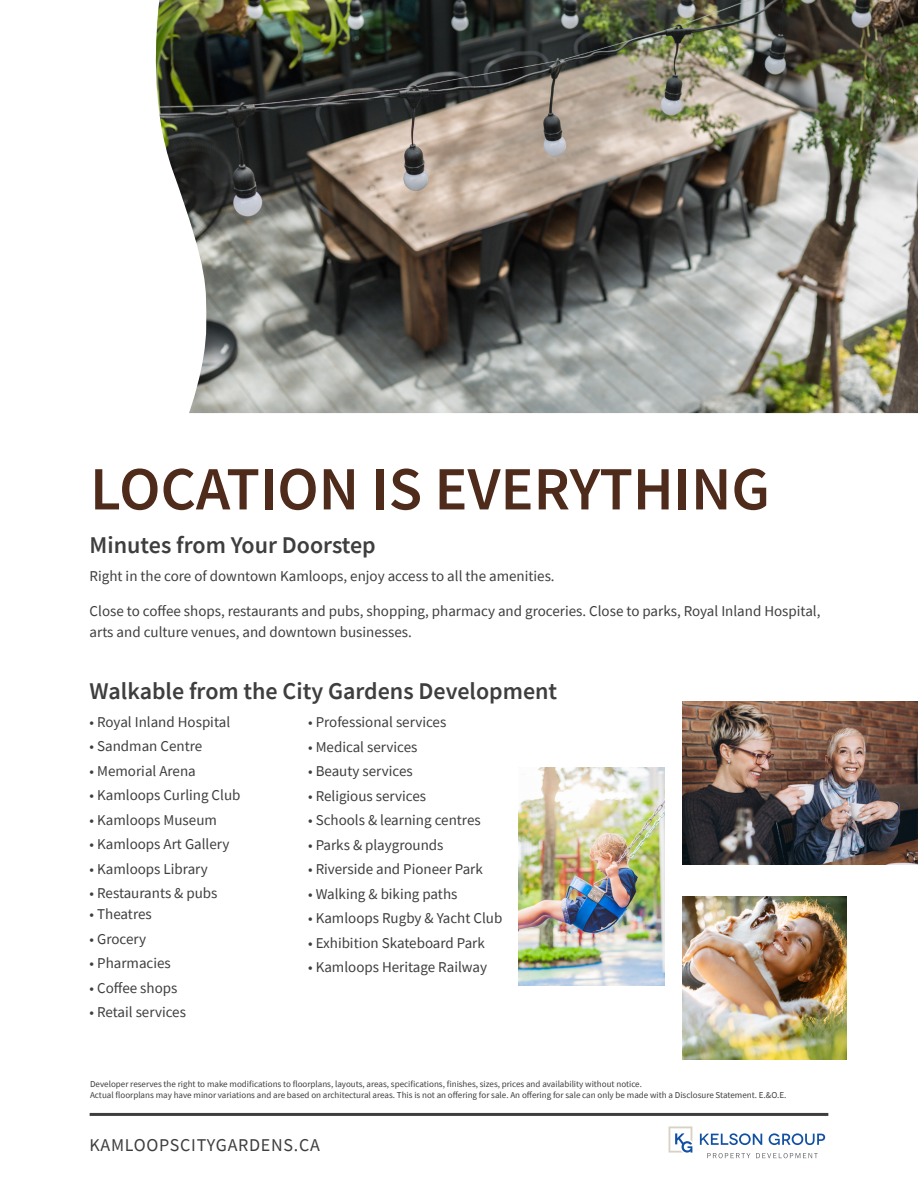
<style>
.page{position:relative;width:918px;height:1188px;background:#fff}
.page>*{position:absolute;margin:0;border:0;box-sizing:border-box;transform-origin:0 0}
.t1{font:600 61.5px "Source Sans Pro";color:#4f2b1c}
.t2{font:600 24px "Source Sans Pro";color:#3e3e3f}
.t3{font:18px "Source Sans Pro";letter-spacing:.04em;color:#3e3e3f}
.t4{font:15px/21px "Source Sans Pro";color:#3e3e3f}
.t5{font:9px/10.5px "Source Sans Pro";color:#3e3e3f}
</style>
<div class="page">
<svg style="left:707px;top:1153px;width:43px;height:5px"></svg>
<svg style="left:756px;top:1153px;width:62px;height:5px"></svg>
<svg style="left:700px;top:1133px;width:62px;height:12px"></svg>
<svg style="left:769px;top:1133px;width:56px;height:12px"></svg>
<svg style="left:669px;top:1126px;width:23px;height:27px"></svg>
<hr style="left:90px;top:1113px;width:738px;height:3px;background:#3e3e3f">
<img style="left:155px;top:0;width:763px;height:413px">
<img style="left:683px;top:701px;width:235px;height:163px">
<img style="left:519px;top:768px;width:146px;height:218px">
<img style="left:683px;top:896px;width:164px;height:164px">
<p class="t1" style="left:90px;top:449px;width:681px">LOCATION IS EVERYTHING</p>
<p class="t2" style="left:90px;top:530px;width:288px">Minutes from Your Doorstep</p>
<p class="t4" style="left:90px;top:566px;width:467px">Right in the core of downtown Kamloops, enjoy access to all the amenities.</p>
<p class="t4" style="left:90px;top:600px;width:732px">Close to coffee shops, restaurants and pubs, shopping, pharmacy and groceries. Close to parks, Royal Inland Hospital, arts and culture venues, and downtown businesses.</p>
<p class="t2" style="left:90px;top:675px;width:469px">Walkable from the City Gardens Development</p>
<p class="t4" style="left:90px;top:711px;width:142px">• Royal Inland Hospital</p>
<p class="t4" style="left:90px;top:736px;width:114px">• Sandman Centre</p>
<p class="t4" style="left:90px;top:760px;width:108px">• Memorial Arena</p>
<p class="t4" style="left:90px;top:785px;width:152px">• Kamloops Curling Club</p>
<p class="t4" style="left:90px;top:809px;width:129px">• Kamloops Museum</p>
<p class="t4" style="left:90px;top:834px;width:141px">• Kamloops Art Gallery</p>
<p class="t4" style="left:90px;top:858px;width:120px">• Kamloops Library</p>
<p class="t4" style="left:90px;top:883px;width:129px">• Restaurants &amp; pubs</p>
<p class="t4" style="left:90px;top:904px;width:64px">• Theatres</p>
<p class="t4" style="left:90px;top:928px;width:58px">• Grocery</p>
<p class="t4" style="left:90px;top:953px;width:83px">• Pharmacies</p>
<p class="t4" style="left:90px;top:977px;width:89px">• Coffee shops</p>
<p class="t4" style="left:90px;top:1002px;width:98px">• Retail services</p>
<p class="t4" style="left:308px;top:712px;width:140px">• Professional services</p>
<p class="t4" style="left:308px;top:736px;width:111px">• Medical services</p>
<p class="t4" style="left:308px;top:761px;width:106px">• Beauty services</p>
<p class="t4" style="left:308px;top:785px;width:119px">• Religious services</p>
<p class="t4" style="left:308px;top:810px;width:174px">• Schools &amp; learning centres</p>
<p class="t4" style="left:308px;top:834px;width:137px">• Parks &amp; playgrounds</p>
<p class="t4" style="left:308px;top:859px;width:176px">• Riverside and Pioneer Park</p>
<p class="t4" style="left:308px;top:883px;width:151px">• Walking &amp; biking paths</p>
<p class="t4" style="left:308px;top:908px;width:196px">• Kamloops Rugby &amp; Yacht Club</p>
<p class="t4" style="left:308px;top:932px;width:178px">• Exhibition Skateboard Park</p>
<p class="t4" style="left:308px;top:957px;width:180px">• Kamloops Heritage Railway</p>
<p class="t5" style="left:90px;top:1079px;width:698px">Developer reserves the right to make modifications to floorplans, layouts, areas, specifications, finishes, sizes, prices and availability without notice.<br>Actual floorplans may have minor variations and are based on architectural areas. This is not an offering for sale. An offering for sale can only be made with a Disclosure Statement. E.&amp;O.E.</p>
<p class="t3" style="left:90px;top:1134px;width:232px">KAMLOOPSCITYGARDENS.CA</p>
</div>
